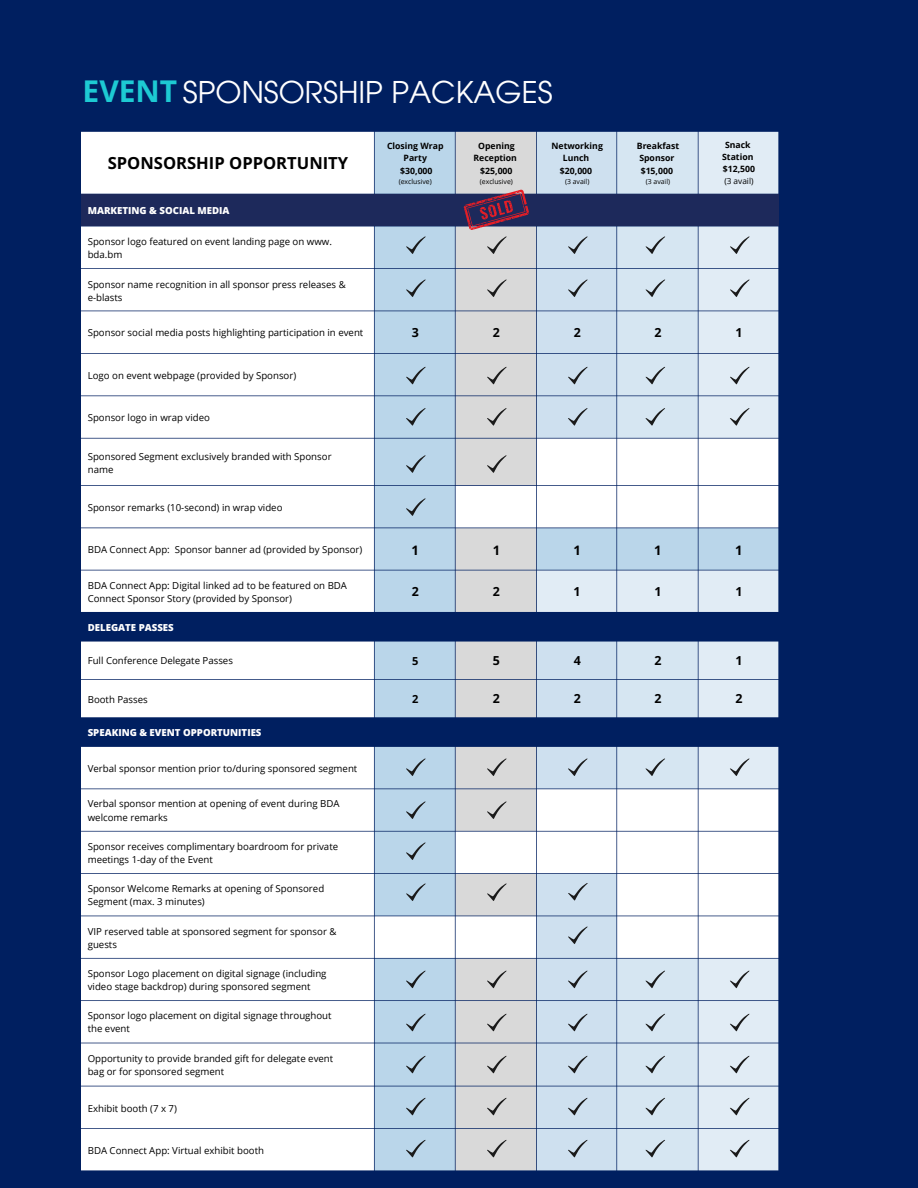
<style>
.page{position:relative;width:918px;height:1188px;background:#001f60}
.page>*{position:absolute;margin:0;border:0;box-sizing:border-box;transform-origin:0 0}
.t1{font:30px "ITC Avant Garde Pro";color:#fff}
.t2{font:700 16.5px "Open Sans";color:#000}
.t3{font:700 13.05px "Open Sans";color:#000}
.t4{font:700 12.45px "Open Sans";color:#000}
.t5{font:700 11.1px "Open Sans";color:#000}
.t6{font:9.6px/13.2px "Open Sans";color:#000}
.t7{font:800 9.6px "Open Sans";color:#fff}
.t8{font:700 8.7px/12px "Open Sans";color:#000;text-align:center}
.t9{font:8.25px "Open Sans";color:#000}
.t10{font:6.9px "Open Sans";color:#000}
.s1{font-family:"Open Sans";font-weight:700;color:#1dcad3}
</style>
<div class="page">
<div style="left:81px;top:132px;width:294px;height:1038px;background:#fff"></div>
<svg style="left:375px;top:132px;width:162px;height:1038px;background:#b7d1e6"></svg>
<svg style="left:456px;top:132px;width:80px;height:1038px;background:#dadbdc"></svg>
<svg style="left:537px;top:132px;width:241px;height:1038px;background:#dbe7f1"></svg>
<div style="left:81px;top:194px;width:697px;height:32px;background:#1d295b"></div>
<svg style="left:81px;top:613px;width:697px;height:133px"></svg>
<svg style="left:406px;top:236px;width:20px;height:18px"></svg>
<svg style="left:487px;top:236px;width:20px;height:18px"></svg>
<svg style="left:568px;top:236px;width:20px;height:18px"></svg>
<svg style="left:645px;top:236px;width:20px;height:18px"></svg>
<svg style="left:730px;top:236px;width:20px;height:18px"></svg>
<svg style="left:406px;top:279px;width:20px;height:18px"></svg>
<svg style="left:487px;top:279px;width:20px;height:18px"></svg>
<svg style="left:568px;top:279px;width:20px;height:18px"></svg>
<svg style="left:645px;top:279px;width:20px;height:18px"></svg>
<svg style="left:730px;top:279px;width:20px;height:18px"></svg>
<svg style="left:406px;top:367px;width:20px;height:18px"></svg>
<svg style="left:487px;top:367px;width:20px;height:18px"></svg>
<svg style="left:568px;top:367px;width:20px;height:18px"></svg>
<svg style="left:645px;top:367px;width:20px;height:18px"></svg>
<svg style="left:730px;top:367px;width:20px;height:18px"></svg>
<svg style="left:406px;top:408px;width:20px;height:18px"></svg>
<svg style="left:487px;top:408px;width:20px;height:18px"></svg>
<svg style="left:568px;top:408px;width:20px;height:18px"></svg>
<svg style="left:645px;top:408px;width:20px;height:18px"></svg>
<svg style="left:730px;top:408px;width:20px;height:18px"></svg>
<svg style="left:406px;top:455px;width:20px;height:18px"></svg>
<svg style="left:487px;top:455px;width:20px;height:18px"></svg>
<svg style="left:406px;top:498px;width:20px;height:18px"></svg>
<svg style="left:406px;top:758px;width:20px;height:18px"></svg>
<svg style="left:487px;top:758px;width:20px;height:18px"></svg>
<svg style="left:568px;top:758px;width:20px;height:18px"></svg>
<svg style="left:645px;top:758px;width:20px;height:18px"></svg>
<svg style="left:730px;top:758px;width:20px;height:18px"></svg>
<svg style="left:406px;top:970px;width:20px;height:18px"></svg>
<svg style="left:487px;top:970px;width:20px;height:18px"></svg>
<svg style="left:568px;top:970px;width:20px;height:18px"></svg>
<svg style="left:645px;top:970px;width:20px;height:18px"></svg>
<svg style="left:730px;top:970px;width:20px;height:18px"></svg>
<svg style="left:406px;top:1014px;width:20px;height:18px"></svg>
<svg style="left:487px;top:1014px;width:20px;height:18px"></svg>
<svg style="left:568px;top:1014px;width:20px;height:18px"></svg>
<svg style="left:645px;top:1014px;width:20px;height:18px"></svg>
<svg style="left:730px;top:1014px;width:20px;height:18px"></svg>
<svg style="left:406px;top:1056px;width:20px;height:18px"></svg>
<svg style="left:487px;top:1056px;width:20px;height:18px"></svg>
<svg style="left:568px;top:1056px;width:20px;height:18px"></svg>
<svg style="left:645px;top:1056px;width:20px;height:18px"></svg>
<svg style="left:730px;top:1056px;width:20px;height:18px"></svg>
<svg style="left:406px;top:1098px;width:20px;height:18px"></svg>
<svg style="left:487px;top:1098px;width:20px;height:18px"></svg>
<svg style="left:568px;top:1098px;width:20px;height:18px"></svg>
<svg style="left:645px;top:1098px;width:20px;height:18px"></svg>
<svg style="left:730px;top:1098px;width:20px;height:18px"></svg>
<svg style="left:406px;top:801px;width:20px;height:18px"></svg>
<svg style="left:487px;top:801px;width:20px;height:18px"></svg>
<svg style="left:406px;top:883px;width:20px;height:18px"></svg>
<svg style="left:487px;top:883px;width:20px;height:18px"></svg>
<svg style="left:568px;top:883px;width:20px;height:18px"></svg>
<svg style="left:568px;top:926px;width:20px;height:18px"></svg>
<svg style="left:406px;top:842px;width:20px;height:18px"></svg>
<svg style="left:406px;top:1140px;width:20px;height:18px"></svg>
<svg style="left:487px;top:1140px;width:20px;height:18px"></svg>
<svg style="left:568px;top:1140px;width:20px;height:18px"></svg>
<svg style="left:645px;top:1140px;width:20px;height:18px"></svg>
<svg style="left:730px;top:1140px;width:20px;height:18px"></svg>
<svg style="left:464px;top:190px;width:66px;height:40px"></svg>
<p class="t1" style="left:83px;top:81px;width:472px"><span class="s1">EVENT</span> SPONSORSHIP PACKAGES</p>
<p class="t2" style="left:108px;top:151px;width:242px">SPONSORSHIP OPPORTUNITY</p>
<p class="t8" style="left:387px;top:140px;width:58px">Closing Wrap<br>Party</p>
<p class="t8" style="left:400px;top:164px;width:34px">$30,000</p>
<p class="t10" style="left:399px;top:176px;width:35px">(exclusive)</p>
<p class="t8" style="left:474px;top:140px;width:45px">Opening<br>Reception</p>
<p class="t8" style="left:480px;top:164px;width:34px">$25,000</p>
<p class="t10" style="left:480px;top:176px;width:35px">(exclusive)</p>
<p class="t8" style="left:552px;top:140px;width:53px">Networking<br>Lunch</p>
<p class="t8" style="left:560px;top:164px;width:34px">$20,000</p>
<p class="t10" style="left:565px;top:176px;width:26px">(3 avail)</p>
<p class="t8" style="left:637px;top:140px;width:44px;text-align:left">Breakfast<br>Sponsor</p>
<p class="t8" style="left:641px;top:164px;width:34px">$15,000</p>
<p class="t10" style="left:646px;top:176px;width:26px">(3 avail)</p>
<p class="t8" style="left:725px;top:139px;width:27px">Snack</p>
<p class="t8" style="left:722px;top:151px;width:33px">Station</p>
<p class="t8" style="left:723px;top:163px;width:34px">$12,500</p>
<p class="t9" style="left:724px;top:175px;width:31px">(3 avail)</p>
<p class="t7" style="left:88px;top:204px;width:143px">MARKETING &amp; SOCIAL MEDIA</p>
<p class="t6" style="left:88px;top:234px;width:246px">Sponsor logo featured on event landing page on www. bda.bm</p>
<p class="t6" style="left:88px;top:277px;width:259px">Sponsor name recognition in all sponsor press releases &amp;</p>
<p class="t6" style="left:88px;top:291px;width:36px">e-blasts</p>
<p class="t6" style="left:88px;top:326px;width:277px">Sponsor social media posts highlighting participation in event</p>
<p class="t4" style="left:412px;top:324px;width:9px">3</p>
<p class="t4" style="left:493px;top:324px;width:9px">2</p>
<p class="t4" style="left:574px;top:324px;width:9px">2</p>
<p class="t4" style="left:654px;top:324px;width:9px">2</p>
<p class="t4" style="left:735px;top:324px;width:9px">1</p>
<p class="t6" style="left:88px;top:369px;width:210px">Logo on event webpage (provided by Sponsor)</p>
<p class="t6" style="left:88px;top:411px;width:124px">Sponsor logo in wrap video</p>
<p class="t6" style="left:88px;top:449px;width:245px">Sponsored Segment exclusively branded with Sponsor</p>
<p class="t6" style="left:88px;top:463px;width:27px">name</p>
<p class="t6" style="left:88px;top:501px;width:196px">Sponsor remarks (10-second) in wrap video</p>
<p class="t6" style="left:88px;top:543px;width:276px">BDA Connect App: Sponsor banner ad (provided by Sponsor)</p>
<p class="t3" style="left:412px;top:541px;width:9px">1</p>
<p class="t3" style="left:493px;top:541px;width:9px">1</p>
<p class="t3" style="left:573px;top:541px;width:9px">1</p>
<p class="t3" style="left:654px;top:541px;width:9px">1</p>
<p class="t3" style="left:735px;top:541px;width:9px">1</p>
<p class="t6" style="left:88px;top:578px;width:261px">BDA Connect App: Digital linked ad to be featured on BDA<br>Connect Sponsor Story (provided by Sponsor)</p>
<p class="t4" style="left:412px;top:582px;width:9px">2</p>
<p class="t4" style="left:493px;top:582px;width:9px">2</p>
<p class="t4" style="left:574px;top:582px;width:9px">1</p>
<p class="t4" style="left:654px;top:582px;width:9px">1</p>
<p class="t4" style="left:735px;top:582px;width:9px">1</p>
<p class="t7" style="left:88px;top:621px;width:88px">DELEGATE PASSES</p>
<p class="t6" style="left:88px;top:654px;width:147px">Full Conference Delegate Passes</p>
<p class="t5" style="left:412px;top:653px;width:8px">5</p>
<p class="t4" style="left:493px;top:652px;width:9px">5</p>
<p class="t4" style="left:574px;top:652px;width:9px">4</p>
<p class="t4" style="left:654px;top:652px;width:9px">2</p>
<p class="t4" style="left:735px;top:652px;width:9px">1</p>
<p class="t6" style="left:88px;top:692px;width:62px">Booth Passes</p>
<p class="t5" style="left:412px;top:691px;width:8px">2</p>
<p class="t4" style="left:493px;top:690px;width:9px">2</p>
<p class="t4" style="left:574px;top:690px;width:9px">2</p>
<p class="t4" style="left:654px;top:690px;width:9px">2</p>
<p class="t4" style="left:735px;top:690px;width:9px">2</p>
<p class="t7" style="left:88px;top:726px;width:175px">SPEAKING &amp; EVENT OPPORTUNITIES</p>
<p class="t6" style="left:88px;top:762px;width:271px">Verbal sponsor mention prior to/during sponsored segment</p>
<p class="t6" style="left:88px;top:797px;width:253px">Verbal sponsor mention at opening of event during BDA</p>
<p class="t6" style="left:88px;top:810px;width:81px">welcome remarks</p>
<p class="t6" style="left:88px;top:840px;width:252px">Sponsor receives complimentary boardroom for private</p>
<p class="t6" style="left:88px;top:853px;width:127px">meetings 1-day of the Event</p>
<p class="t6" style="left:88px;top:882px;width:238px">Sponsor Welcome Remarks at opening of Sponsored</p>
<p class="t6" style="left:88px;top:895px;width:119px">Segment (max. 3 minutes)</p>
<p class="t6" style="left:88px;top:924px;width:250px">VIP reserved table at sponsored segment for sponsor &amp;</p>
<p class="t6" style="left:88px;top:937px;width:31px">guests</p>
<p class="t6" style="left:88px;top:967px;width:240px">Sponsor Logo placement on digital signage (including</p>
<p class="t6" style="left:88px;top:980px;width:224px">video stage backdrop) during sponsored segment</p>
<p class="t6" style="left:88px;top:1009px;width:245px">Sponsor logo placement on digital signage throughout</p>
<p class="t6" style="left:88px;top:1022px;width:44px">the event</p>
<p class="t6" style="left:88px;top:1052px;width:247px">Opportunity to provide branded gift for delegate event</p>
<p class="t6" style="left:88px;top:1065px;width:138px">bag or for sponsored segment</p>
<p class="t6" style="left:88px;top:1101px;width:91px">Exhibit booth (7 x 7)</p>
<p class="t6" style="left:88px;top:1144px;width:178px">BDA Connect App: Virtual exhibit booth</p>
</div>
